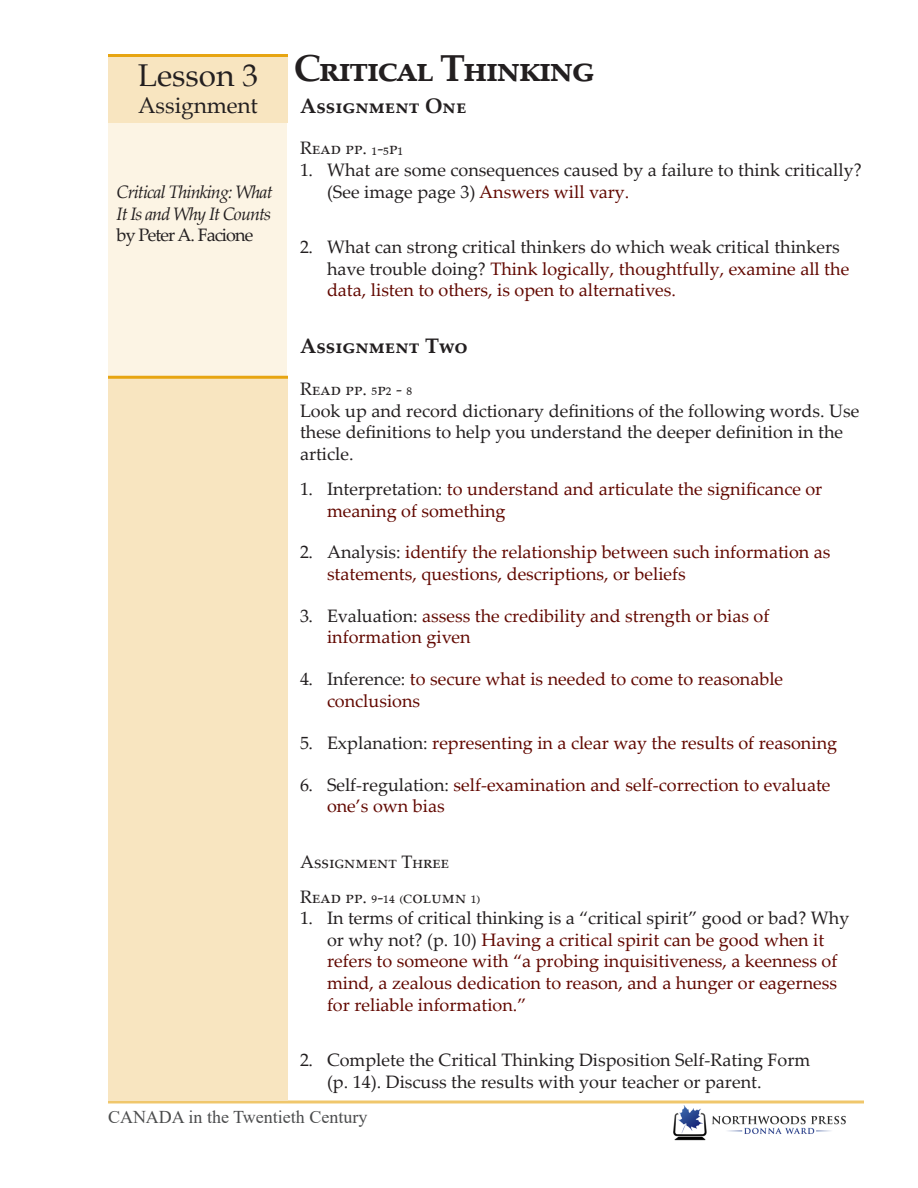
<style>
.page{position:relative;width:918px;height:1188px;background:#fff}
.page>*{position:absolute;margin:0;border:0;box-sizing:border-box;transform-origin:0 0}
.t1{font:700 37.5px "Palatino Linotype";letter-spacing:-.05em;color:#231f20}
.Lesson{font:31.5px "Book Antiqua";color:#231f20}
.Assignment{font:22.5px "Book Antiqua";color:#231f20}
.NWP_Subtitle_One{font:700 21px "Palatino Linotype";color:#231f20}
.t2{font:18px/21.6px "Palatino Linotype";color:#620800}
.NWP_Text{font:18px/21.6px "Palatino Linotype";color:#231f20}
.NWP_Subtitle_2{font:18px "Palatino Linotype";color:#231f20}
.NWP_Checklist_titles{font:italic 18px/21.6px "Palatino Linotype";letter-spacing:-.05em;color:#231f20;text-align:justify}
.t3{font:18px "Times New Roman";color:#4b4c4d}
.s1{font-style:normal}
.s2{color:#620800}
.s3{color:#231f20}
</style>
<div class="page">
<img style="left:656px;top:1103px;width:208px;height:38px">
<hr style="left:108px;top:1100px;width:756px;height:3px;background:#e7a512">
<div style="left:109px;top:55px;width:178px;height:1046px;background:#fcf4e4"></div>
<div style="left:108px;top:56px;width:180px;height:67px;background:#f8e5c0"></div>
<hr style="left:108px;top:54px;width:180px;height:3px;background:#e7a512">
<div style="left:108px;top:377px;width:180px;height:723px;background:#f8e5c0"></div>
<hr style="left:108px;top:376px;width:180px;height:3px;background:#e7a512">
<p class="Lesson" style="left:138px;top:53px;width:122px">Lesson 3</p>
<p class="Assignment" style="left:138px;top:89px;width:121px">Assignment</p>
<p class="NWP_Checklist_titles" style="left:117px;top:180px;width:158px">Critical Thinking: What It Is and Why It Counts <span class="s1">by Peter A. Facione</span></p>
<p class="t1" style="left:294px;top:42px;width:303px">Critical Thinking</p>
<p class="NWP_Subtitle_One" style="left:300px;top:91px;width:168px">Assignment One</p>
<p class="NWP_Subtitle_2" style="left:300px;top:136px;width:105px">Read pp. 1-5p1</p>
<p class="NWP_Text" style="left:327px;top:158px;width:536px;text-indent:-27px">1. What are some consequences caused by a failure to think critically? (See image page 3) <span class="s2">Answers will vary.</span></p>
<p class="t2" style="left:327px;top:235px;width:524px;text-indent:-27px"><span class="s3">2. What can strong critical thinkers do which weak critical thinkers have trouble doing?</span> Think logically, thoughtfully, examine all the data, listen to others, is open to alternatives.</p>
<p class="NWP_Subtitle_One" style="left:300px;top:331px;width:169px">Assignment Two</p>
<p class="NWP_Subtitle_2" style="left:300px;top:376px;width:114px">Read pp. 5p2 - 8</p>
<p class="NWP_Text" style="left:300px;top:399px;width:561px">Look up and record dictionary definitions of the following words. Use these definitions to help you understand the deeper definition in the article.</p>
<p class="t2" style="left:327px;top:477px;width:497px;text-indent:-27px"><span class="s3">1. Interpretation:</span> to understand and articulate the significance or meaning of something</p>
<p class="t2" style="left:327px;top:541px;width:505px;text-indent:-27px"><span class="s3">2. Analysis:</span> identify the relationship between such information as statements, questions, descriptions, or beliefs</p>
<p class="t2" style="left:327px;top:604px;width:444px;text-indent:-27px"><span class="s3">3. Evaluation:</span> assess the credibility and strength or bias of information given</p>
<p class="t2" style="left:327px;top:668px;width:458px;text-indent:-27px"><span class="s3">4. Inference:</span> to secure what is needed to come to reasonable conclusions</p>
<p class="t2" style="left:300px;top:731px;width:539px"><span class="s3">5. Explanation:</span> representing in a clear way the results of reasoning</p>
<p class="t2" style="left:327px;top:773px;width:505px;text-indent:-27px"><span class="s3">6. Self-regulation:</span> self-examination and self-correction to evaluate one’s own bias</p>
<p class="NWP_Subtitle_2" style="left:300px;top:849px;width:151px">Assignment Three</p>
<p class="NWP_Subtitle_2" style="left:300px;top:884px;width:182px">Read pp. 9-14 (column 1)</p>
<p class="t2" style="left:327px;top:907px;width:524px;text-indent:-27px"><span class="s3">1. In terms of critical thinking is a “critical spirit” good or bad? Why or why not? (p. 10)</span> Having a critical spirit can be good when it refers to someone with “a probing inquisitiveness, a keenness of mind, a zealous dedication to reason, and a hunger or eagerness for reliable information.”</p>
<p class="NWP_Text" style="left:327px;top:1048px;width:485px;text-indent:-27px">2. Complete the Critical Thinking Disposition Self-Rating Form (p. 14). Discuss the results with your teacher or parent.</p>
<p class="t3" style="left:108px;top:1104px;width:261px">CANADA in the Twentieth Century</p>
</div>
